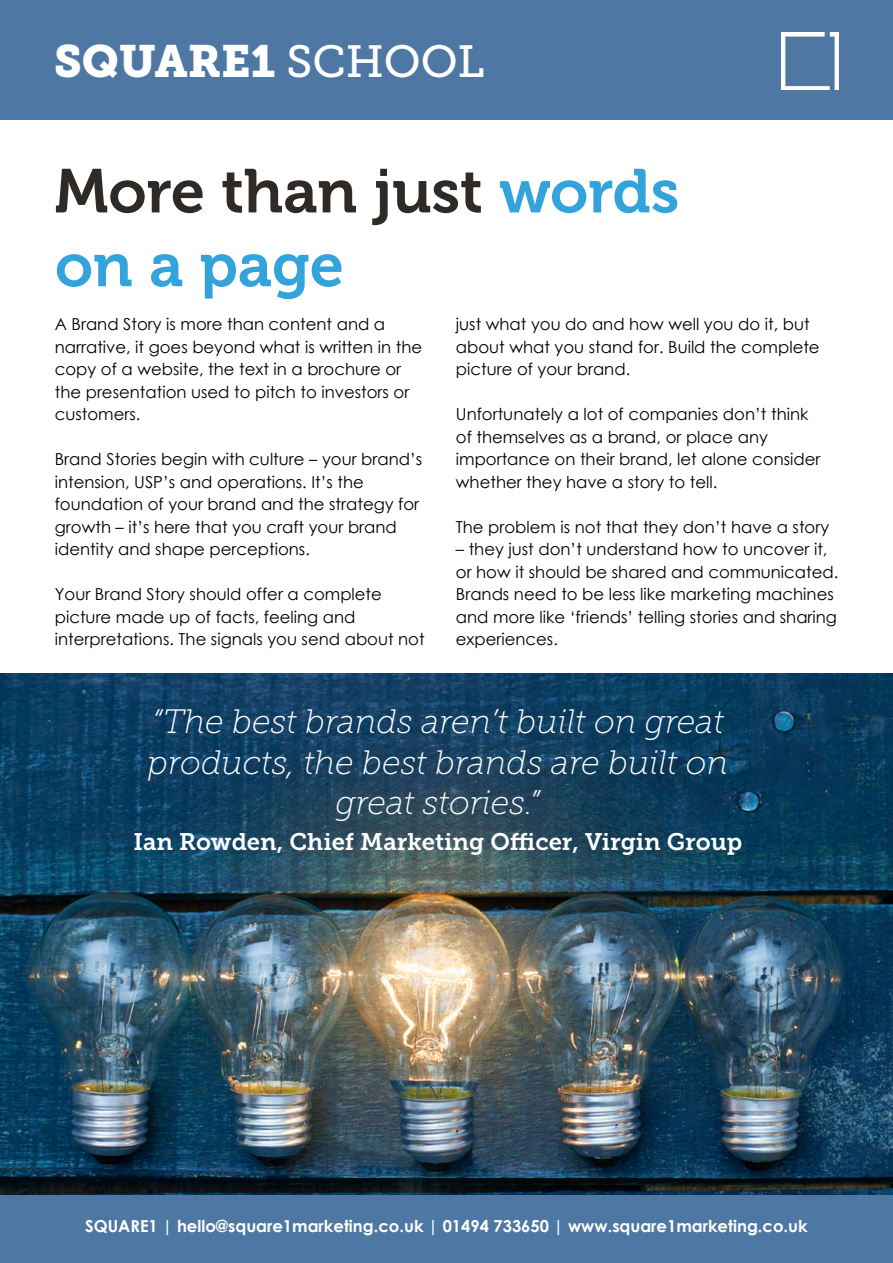
<style>
.page{position:relative;width:893px;height:1263px;background:#fff}
.page>*{position:absolute;margin:0;border:0;box-sizing:border-box;transform-origin:0 0}
.t1{font:61.5px/73.8px "Museo 700";color:#302a27}
.t2{font:45px "Museo Slab 900";color:#fff}
.t3{font:italic 33.75px/40.5px "Museo Slab 100";color:#fff;text-align:center}
.t4{font:23.85px "Museo Slab 700";color:#fff}
.t5{font:16.5px/22.5px "Century Gothic";color:#000}
.t6{font:700 16.5px "Century Gothic";color:#fff}
.s1{font-family:"Museo Slab 500"}
.s2{color:#33a3dc}
</style>
<div class="page">
<img style="left:0;top:674px;width:893px;height:522px">
<div style="left:0;top:1196px;width:893px;height:67px;background:#4e78a3"></div>
<div style="left:0;top:0;width:893px;height:119px;background:#4e78a3"></div>
<img style="left:782px;top:32px;width:57px;height:57px">
<h2 class="t2" style="left:54px;top:36px;width:432px">SQUARE1 <span class="s1">SCHOOL</span></h2>
<h1 class="t1" style="left:55px;top:155px;width:626px">More than just <span class="s2">words on a page</span></h1>
<p class="t5" style="left:55px;top:313px;width:369px">A Brand Story is more than content and a narrative, it goes beyond what is written in the copy of a website, the text in a brochure or the presentation used to pitch to investors or customers.</p>
<p class="t5" style="left:55px;top:448px;width:369px">Brand Stories begin with culture – your brand’s intension, USP’s and operations. It’s the foundation of your brand and the strategy for growth – it’s here that you craft your brand identity and shape perceptions.</p>
<p class="t5" style="left:55px;top:583px;width:371px">Your Brand Story should offer a complete picture made up of facts, feeling and interpretations. The signals you send about not</p>
<p class="t5" style="left:456px;top:313px;width:365px">just what you do and how well you do it, but about what you stand for. Build the complete picture of your brand.</p>
<p class="t5" style="left:456px;top:403px;width:366px">Unfortunately a lot of companies don’t think of themselves as a brand, or place any importance on their brand, let alone consider whether they have a story to tell.</p>
<p class="t5" style="left:456px;top:515px;width:375px">The problem is not that they don’t have a story</p>
<p class="t5" style="left:456px;top:538px;width:384px">– they just don’t understand how to uncover it, or how it should be shared and communicated.<br>Brands need to be less like marketing machines and more like ‘friends’ telling stories and sharing experiences.</p>
<h3 class="t3" style="left:148px;top:702px;width:582px">“The best brands aren’t built on great products, the best brands are built on great stories.”</h3>
<h3 class="t4" style="left:134px;top:828px;width:610px">Ian Rowden, Chief Marketing Officer, Virgin Group</h3>
<p class="t6" style="left:85px;top:1213px;width:724px">SQUARE1 | hello@square1marketing.co.uk | 01494 733650 | www.square1marketing.co.uk</p>
</div>
